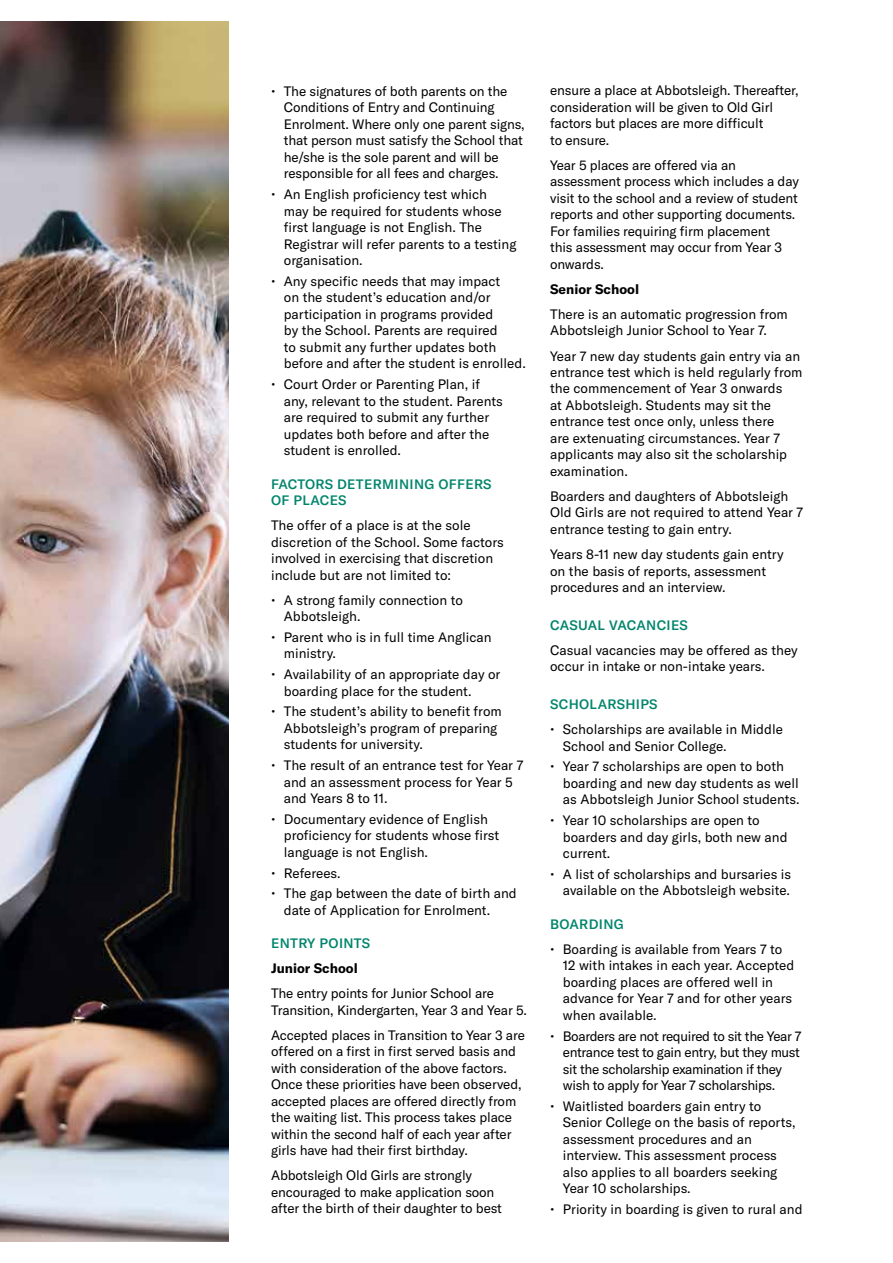
<style>
.page{position:relative;width:893px;height:1263px;background:#fff}
.page>*{position:absolute;margin:0;border:0;box-sizing:border-box;transform-origin:0 0}
.t1{font:13.5px/16.5px "GT America";color:#000}
.t2{font:13.5px/16.5px "GT America";letter-spacing:-.025em;color:#000}
.t3{font:500 13.5px/16.5px "GT America";letter-spacing:.025em;color:#00856c}
.t4{font:700 13.5px "GT America";color:#000}
</style>
<div class="page">
<img style="left:0;top:21px;width:229px;height:1221px">
<p class="t1" style="left:284px;top:83px;width:242px;text-indent:-13px">• The signatures of both parents on the Conditions of Entry and Continuing Enrolment. Where only one parent signs, that person must satisfy the School that he/she is the sole parent and will be responsible for all fees and charges.</p>
<p class="t1" style="left:284px;top:186px;width:234px;text-indent:-13px">• An English proficiency test which<br>may be required for students whose first language is not English. The<br>Registrar will refer parents to a testing organisation.</p>
<p class="t1" style="left:284px;top:273px;width:243px;text-indent:-13px">• Any specific needs that may impact<br>on the student’s education and/or participation in programs provided<br>by the School. Parents are required<br>to submit any further updates both before and after the student is enrolled.</p>
<p class="t1" style="left:284px;top:376px;width:220px;text-indent:-13px">• Court Order or Parenting Plan, if any, relevant to the student. Parents are required to submit any further updates both before and after the student is enrolled.</p>
<p class="t3" style="left:271px;top:475px;width:222px">FACTORS DETERMINING OFFERS<br>OF PLACES</p>
<p class="t1" style="left:271px;top:517px;width:234px">The offer of a place is at the sole discretion of the School. Some factors involved in exercising that discretion include but are not limited to:</p>
<p class="t1" style="left:284px;top:592px;width:181px;text-indent:-13px">• A strong family connection to<br>Abbotsleigh.</p>
<p class="t1" style="left:284px;top:629px;width:209px;text-indent:-13px">• Parent who is in full time Anglican ministry.</p>
<p class="t1" style="left:284px;top:666px;width:218px;text-indent:-13px">• Availability of an appropriate day or boarding place for the student.</p>
<p class="t1" style="left:284px;top:703px;width:219px;text-indent:-13px">• The student’s ability to benefit from<br>Abbotsleigh’s program of preparing students for university.</p>
<p class="t1" style="left:284px;top:757px;width:241px;text-indent:-13px">• The result of an entrance test for Year 7 and an assessment process for Year 5 and Years 8 to 11.</p>
<p class="t1" style="left:284px;top:811px;width:217px;text-indent:-13px">• Documentary evidence of English proficiency for students whose first language is not English.</p>
<p class="t1" style="left:271px;top:865px;width:71px">• Referees.</p>
<p class="t1" style="left:284px;top:885px;width:234px;text-indent:-13px">• The gap between the date of birth and date of Application for Enrolment.</p>
<p class="t3" style="left:271px;top:935px;width:101px">ENTRY POINTS</p>
<p class="t4" style="left:271px;top:960px;width:88px">Junior School</p>
<p class="t1" style="left:271px;top:985px;width:257px">The entry points for Junior School are<br>Transition, Kindergarten, Year 3 and Year 5.</p>
<p class="t1" style="left:271px;top:1027px;width:255px">Accepted places in Transition to Year 3 are offered on a first in first served basis and with consideration of the above factors.<br>Once these priorities have been observed, accepted places are offered directly from the waiting list. This process takes place within the second half of each year after girls have had their first birthday.</p>
<p class="t1" style="left:271px;top:1167px;width:232px">Abbotsleigh Old Girls are strongly encouraged to make application soon after the birth of their daughter to best</p>
<p class="t1" style="left:550px;top:82px;width:250px">ensure a place at Abbotsleigh. Thereafter, consideration will be given to Old Girl factors but places are more difficult<br>to ensure.</p>
<p class="t1" style="left:550px;top:157px;width:250px">Year 5 places are offered via an assessment process which includes a day visit to the school and a review of student reports and other supporting documents.<br>For families requiring firm placement<br>this assessment may occur from Year 3 onwards.</p>
<p class="t4" style="left:550px;top:281px;width:91px">Senior School</p>
<p class="t1" style="left:550px;top:306px;width:239px">There is an automatic progression from<br>Abbotsleigh Junior School to Year 7.</p>
<p class="t1" style="left:550px;top:347px;width:254px">Year 7 new day students gain entry via an entrance test which is held regularly from the commencement of Year 3 onwards<br>at Abbotsleigh. Students may sit the entrance test once only, unless there<br>are extenuating circumstances. Year 7 applicants may also sit the scholarship examination.</p>
<p class="t1" style="left:550px;top:488px;width:255px">Boarders and daughters of Abbotsleigh<br>Old Girls are not required to attend Year 7 entrance testing to gain entry.</p>
<p class="t1" style="left:550px;top:546px;width:235px">Years 8-11 new day students gain entry on the basis of reports, assessment procedures and an interview.</p>
<p class="t3" style="left:550px;top:617px;width:139px">CASUAL VACANCIES</p>
<p class="t1" style="left:550px;top:642px;width:249px">Casual vacancies may be offered as they occur in intake or non-intake years.</p>
<p class="t3" style="left:550px;top:696px;width:109px">SCHOLARSHIPS</p>
<p class="t1" style="left:563px;top:721px;width:222px;text-indent:-13px">• Scholarships are available in Middle<br>School and Senior College.</p>
<p class="t1" style="left:563px;top:758px;width:238px;text-indent:-13px">• Year 7 scholarships are open to both boarding and new day students as well as Abbotsleigh Junior School students.</p>
<p class="t1" style="left:563px;top:812px;width:226px;text-indent:-13px">• Year 10 scholarships are open to boarders and day girls, both new and current.</p>
<p class="t1" style="left:550px;top:866px;width:243px;text-align:right">• A list of scholarships and bursaries is available on the Abbotsleigh website.</p>
<p class="t3" style="left:550px;top:916px;width:75px">BOARDING</p>
<p class="t1" style="left:563px;top:941px;width:233px;text-indent:-13px">• Boarding is available from Years 7 to<br>12 with intakes in each year. Accepted boarding places are offered well in advance for Year 7 and for other years when available.</p>
<p class="t2" style="left:563px;top:1027px;width:240px;text-indent:-13px">• Boarders are not required to sit the Year 7 entrance test to gain entry, but they must sit the scholarship examination if they wish to apply for Year 7 scholarships.</p>
<p class="t1" style="left:563px;top:1098px;width:234px;text-indent:-13px">• Waitlisted boarders gain entry to Senior College on the basis of reports, assessment procedures and an interview. This assessment process also applies to all boarders seeking Year 10 scholarships.</p>
<p class="t1" style="left:550px;top:1201px;width:254px">• Priority in boarding is given to rural and</p>
</div>
